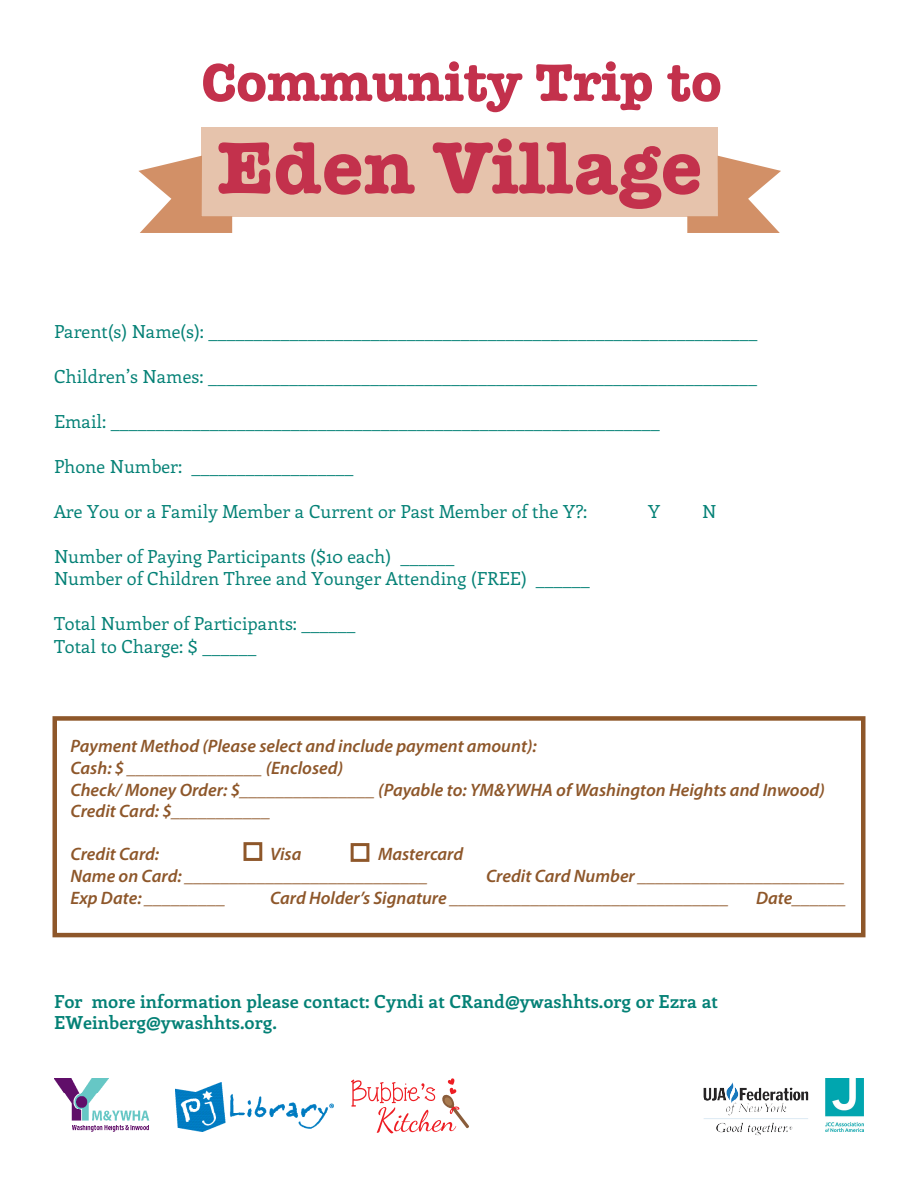
<style>
.page{position:relative;width:918px;height:1188px;background:#fff}
.page>*{position:absolute;margin:0;border:0;box-sizing:border-box;transform-origin:0 0}
.t1{font:700 75.9px "American Typewriter";color:#c3314c}
.t2{font:700 54.6px "American Typewriter";color:#c3314c}
.t3{font:18px "Enriqueta";color:#048176}
.t4{font:italic 600 18px "Myriad Pro";color:#8e572a}
.t5{font:700 18px "Enriqueta";color:#048176}
</style>
<div class="page">
<div style="left:52px;top:716px;width:814px;height:221px;border:4px solid #8e572a"></div>
<div style="left:244px;top:842px;width:18px;height:19px;border:3px solid #8e572a"></div>
<div style="left:351px;top:843px;width:18px;height:19px;border:3px solid #8e572a"></div>
<img style="left:54px;top:1078px;width:96px;height:54px">
<img style="left:703px;top:1078px;width:161px;height:58px">
<svg style="left:138px;top:156px;width:94px;height:77px"></svg>
<div style="left:202px;top:127px;width:516px;height:89px;background:#e6c3ac"></div>
<svg style="left:687px;top:156px;width:94px;height:77px"></svg>
<img style="left:175px;top:1082px;width:158px;height:50px">
<svg style="left:351px;top:1078px;width:118px;height:55px"></svg>
<p class="t2" style="left:201px;top:35px;width:522px">Community Trip to</p>
<p class="t1" style="left:217px;top:102px;width:487px">Eden Village</p>
<p class="t3" style="left:54px;top:318px;width:705px">Parent(s) Name(s): _____________________________________________________________</p>
<p class="t3" style="left:54px;top:363px;width:705px">Children’s Names: _____________________________________________________________</p>
<p class="t3" style="left:54px;top:408px;width:607px">Email: _____________________________________________________________</p>
<p class="t3" style="left:54px;top:453px;width:301px">Phone Number: __________________</p>
<p class="t3" style="left:54px;top:498px;width:535px">Are You or a Family Member a Current or Past Member of the Y?:</p>
<p class="t3" style="left:648px;top:498px;width:14px">Y</p>
<p class="t3" style="left:702px;top:498px;width:16px">N</p>
<p class="t3" style="left:54px;top:543px;width:402px">Number of Paying Participants ($10 each) ______</p>
<p class="t3" style="left:54px;top:566px;width:537px">Number of Children Three and Younger Attending (FREE) ______</p>
<p class="t3" style="left:54px;top:611px;width:303px">Total Number of Participants: ______</p>
<p class="t3" style="left:54px;top:633px;width:204px">Total to Charge: $ ______</p>
<p class="t4" style="left:70px;top:735px;width:468px">Payment Method (Please select and include payment amount):</p>
<p class="t4" style="left:70px;top:756px;width:274px">Cash: $ _______________ (Enclosed)</p>
<p class="t4" style="left:70px;top:778px;width:756px">Check/ Money Order: $_______________ (Payable to: YM&amp;YWHA of Washington Heights and Inwood)</p>
<p class="t4" style="left:70px;top:800px;width:202px">Credit Card: $___________</p>
<p class="t4" style="left:70px;top:843px;width:90px">Credit Card:</p>
<p class="t4" style="left:270px;top:843px;width:33px">Visa</p>
<p class="t4" style="left:378px;top:843px;width:87px">Mastercard</p>
<p class="t4" style="left:70px;top:864px;width:359px">Name on Card: ___________________________</p>
<p class="t4" style="left:486px;top:864px;width:361px">Credit Card Number _______________________</p>
<p class="t4" style="left:70px;top:886px;width:157px">Exp Date: _________</p>
<p class="t4" style="left:270px;top:886px;width:461px">Card Holder’s Signature _______________________________</p>
<p class="t4" style="left:756px;top:886px;width:92px">Date______</p>
<p class="t5" style="left:54px;top:988px;width:665px">For more information please contact: Cyndi at CRand@ywashhts.org or Ezra at</p>
<p class="t5" style="left:54px;top:1010px;width:224px">EWeinberg@ywashhts.org.</p>
</div>
